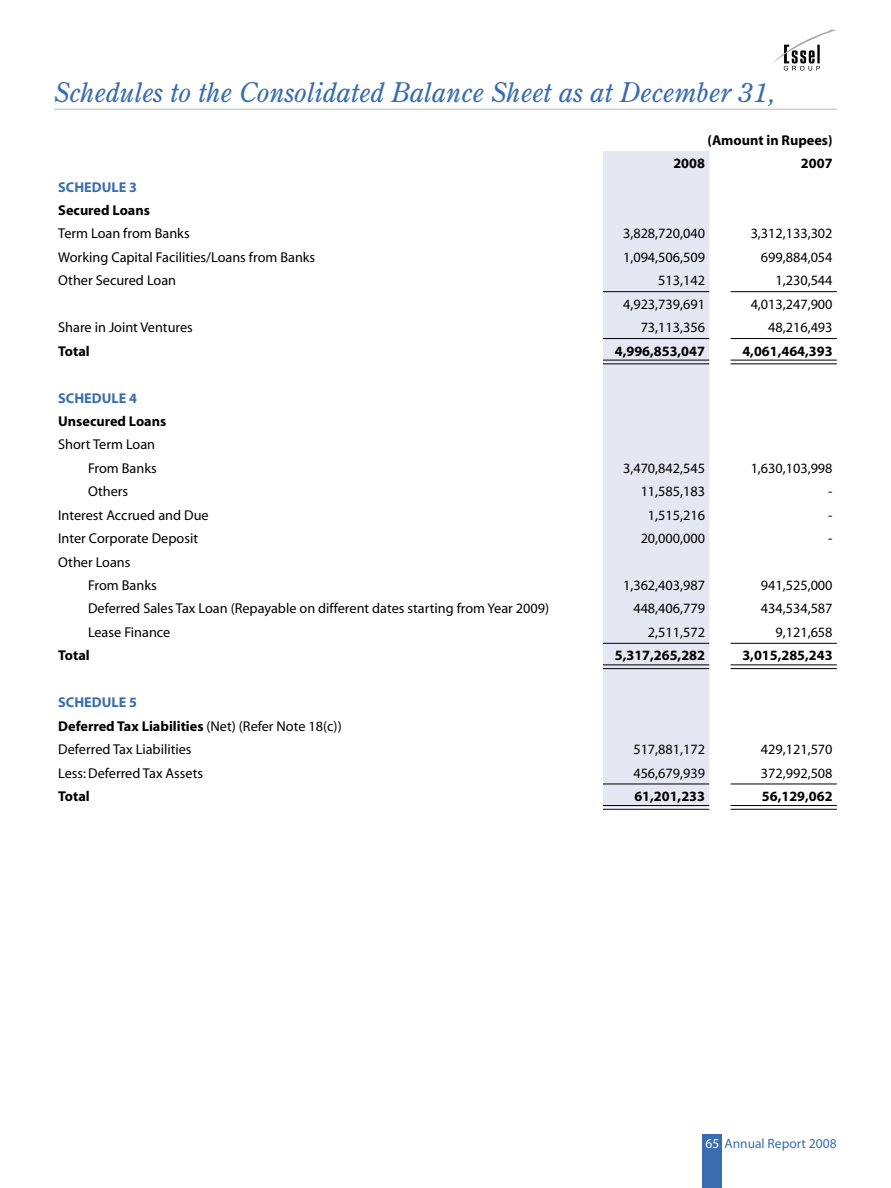
<style>
.page{position:relative;width:891px;height:1188px;background:#fff}
.page>*{position:absolute;margin:0;border:0;box-sizing:border-box;transform-origin:0 0}
.t1{font:italic 27px "Century Old Style Std";color:#3a6daf}
.t2{font:14.25px/23.4px "Myriad";color:#000}
.t3{font:700 14.25px "Myriad";color:#000}
.t4{font:700 14.25px "Myriad";color:#3a6daf}
.t5{font:13.5px "Myriad";color:#3a6daf}
.s1{font-weight:700;color:#3a6daf}
.s2{font-weight:700}
.s3{color:#fff}
</style>
<div class="page">
<div style="left:702px;top:1134px;width:20px;height:54px;background:#3a6daf"></div>
<svg style="left:772px;top:30px;width:64px;height:41px"></svg>
<hr style="left:54px;top:109px;width:783px;height:1px;background:#cfd0d1">
<div style="left:603px;top:151px;width:106px;height:656px;background:#e5e7f3"></div>
<hr style="left:603px;top:338px;width:106px;height:1px;background:#000">
<hr style="left:731px;top:338px;width:106px;height:1px;background:#000">
<hr style="left:603px;top:360px;width:106px;height:1px;background:#000">
<hr style="left:603px;top:363px;width:106px;height:1px;background:#000">
<hr style="left:731px;top:360px;width:106px;height:1px;background:#000">
<hr style="left:731px;top:363px;width:106px;height:1px;background:#000">
<hr style="left:603px;top:643px;width:106px;height:1px;background:#000">
<hr style="left:731px;top:643px;width:106px;height:1px;background:#000">
<hr style="left:603px;top:664px;width:106px;height:1px;background:#000">
<hr style="left:603px;top:668px;width:106px;height:1px;background:#000">
<hr style="left:731px;top:664px;width:106px;height:1px;background:#000">
<hr style="left:731px;top:668px;width:106px;height:1px;background:#000">
<hr style="left:603px;top:784px;width:106px;height:1px;background:#000">
<hr style="left:731px;top:784px;width:106px;height:1px;background:#000">
<hr style="left:603px;top:805px;width:106px;height:1px;background:#000">
<hr style="left:603px;top:809px;width:106px;height:1px;background:#000">
<hr style="left:731px;top:805px;width:106px;height:1px;background:#000">
<hr style="left:731px;top:809px;width:106px;height:1px;background:#000">
<hr style="left:603px;top:291px;width:106px;height:1px;background:#000">
<hr style="left:731px;top:291px;width:106px;height:1px;background:#000">
<p class="t1" style="left:54px;top:76px;width:722px">Schedules to the Consolidated Balance Sheet as at December 31,</p>
<p class="t3" style="left:708px;top:132px;width:127px">(Amount in Rupees)</p>
<p class="t3" style="left:673px;top:156px;width:33px">2008</p>
<p class="t3" style="left:801px;top:156px;width:33px">2007</p>
<p class="t2" style="left:58px;top:176px;width:133px"><span class="s1">SCHEDULE 3<br></span><span class="s2">Secured Loans<br></span>Term Loan from Banks</p>
<p class="t2" style="left:623px;top:223px;width:83px">3,828,720,040</p>
<p class="t2" style="left:751px;top:223px;width:83px">3,312,133,302</p>
<p class="t2" style="left:58px;top:246px;width:259px">Working Capital Facilities/Loans from Banks</p>
<p class="t2" style="left:623px;top:246px;width:83px">1,094,506,509</p>
<p class="t2" style="left:761px;top:246px;width:73px">699,884,054</p>
<p class="t2" style="left:58px;top:269px;width:119px">Other Secured Loan</p>
<p class="t2" style="left:658px;top:269px;width:48px">513,142</p>
<p class="t2" style="left:776px;top:269px;width:59px">1,230,544</p>
<p class="t2" style="left:623px;top:293px;width:83px">4,923,739,691</p>
<p class="t2" style="left:751px;top:293px;width:83px">4,013,247,900</p>
<p class="t2" style="left:58px;top:316px;width:136px">Share in Joint Ventures</p>
<p class="t2" style="left:641px;top:316px;width:66px">73,113,356</p>
<p class="t2" style="left:768px;top:316px;width:66px">48,216,493</p>
<p class="t3" style="left:58px;top:343px;width:33px">Total</p>
<p class="t3" style="left:615px;top:343px;width:92px">4,996,853,047</p>
<p class="t3" style="left:742px;top:343px;width:92px">4,061,464,393</p>
<p class="t4" style="left:58px;top:390px;width:80px">SCHEDULE 4</p>
<p class="t3" style="left:58px;top:414px;width:110px">Unsecured Loans</p>
<p class="t2" style="left:58px;top:434px;width:98px">Short Term Loan</p>
<p class="t2" style="left:88px;top:457px;width:70px">From Banks</p>
<p class="t2" style="left:623px;top:457px;width:83px">3,470,842,545</p>
<p class="t2" style="left:751px;top:457px;width:83px">1,630,103,998</p>
<p class="t2" style="left:88px;top:480px;width:42px">Others</p>
<p class="t2" style="left:641px;top:480px;width:66px">11,585,183</p>
<p class="t2" style="left:828px;top:480px;width:6px">-</p>
<p class="t2" style="left:58px;top:504px;width:152px">Interest Accrued and Due</p>
<p class="t2" style="left:648px;top:504px;width:59px">1,515,216</p>
<p class="t2" style="left:828px;top:504px;width:6px">-</p>
<p class="t2" style="left:58px;top:527px;width:141px">Inter Corporate Deposit</p>
<p class="t2" style="left:641px;top:527px;width:66px">20,000,000</p>
<p class="t2" style="left:828px;top:527px;width:6px">-</p>
<p class="t2" style="left:88px;top:551px;width:70px;text-indent:-30px">Other Loans<br>From Banks</p>
<p class="t2" style="left:623px;top:574px;width:83px">1,362,403,987</p>
<p class="t2" style="left:761px;top:574px;width:73px">941,525,000</p>
<p class="t2" style="left:88px;top:598px;width:463px">Deferred Sales Tax Loan (Repayable on different dates starting from Year 2009)</p>
<p class="t2" style="left:633px;top:598px;width:73px">448,406,779</p>
<p class="t2" style="left:761px;top:598px;width:73px">434,534,587</p>
<p class="t2" style="left:88px;top:621px;width:84px">Lease Finance</p>
<p class="t2" style="left:648px;top:621px;width:59px">2,511,572</p>
<p class="t2" style="left:776px;top:621px;width:59px">9,121,658</p>
<p class="t3" style="left:58px;top:648px;width:33px">Total</p>
<p class="t3" style="left:615px;top:648px;width:92px">5,317,265,282</p>
<p class="t3" style="left:742px;top:648px;width:92px">3,015,285,243</p>
<p class="t2" style="left:58px;top:691px;width:285px"><span class="s1">SCHEDULE 5<br></span><span class="s2">Deferred Tax Liabilities</span> (Net) (Refer Note 18(c))<br>Deferred Tax Liabilities</p>
<p class="t2" style="left:633px;top:738px;width:73px">517,881,172</p>
<p class="t2" style="left:761px;top:738px;width:73px">429,121,570</p>
<p class="t2" style="left:58px;top:762px;width:146px">Less: Deferred Tax Assets</p>
<p class="t2" style="left:633px;top:762px;width:73px">456,679,939</p>
<p class="t2" style="left:761px;top:762px;width:73px">372,992,508</p>
<p class="t3" style="left:58px;top:789px;width:33px">Total</p>
<p class="t3" style="left:634px;top:789px;width:72px">61,201,233</p>
<p class="t3" style="left:762px;top:789px;width:72px">56,129,062</p>
<p class="t5" style="left:706px;top:1136px;width:133px"><span class="s3">65</span> Annual Report 2008</p>
</div>
